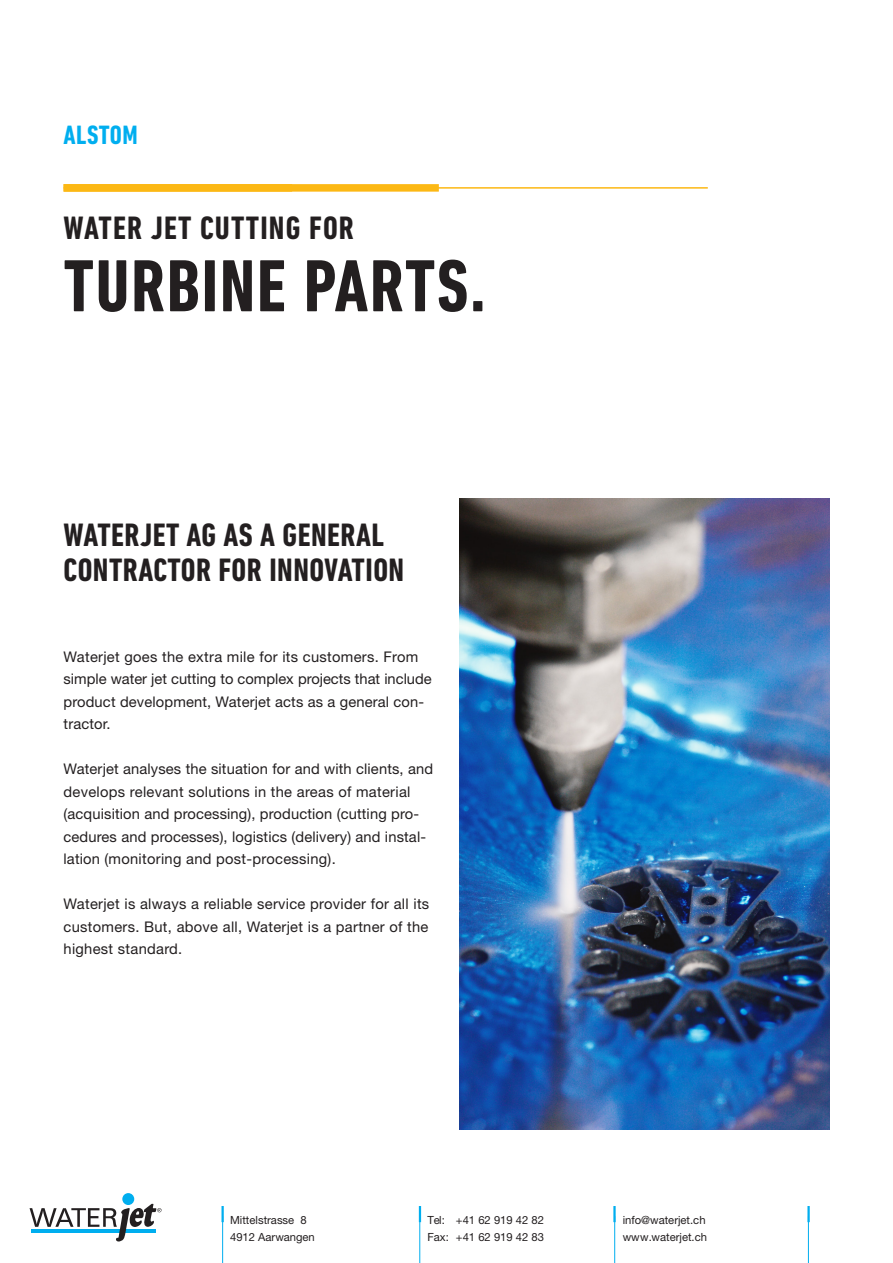
<style>
.page{position:relative;width:893px;height:1263px;background:#fff}
.page>*{position:absolute;margin:0;border:0;box-sizing:border-box;transform-origin:0 0}
.t1{font:700 condensed 75px "DIN Next LT Pro";letter-spacing:.02em;color:#231f20}
.t2{font:700 condensed 33px/34.5px "DIN Next LT Pro";letter-spacing:.015em;color:#231f20}
.t3{font:700 condensed 33px "DIN Next LT Pro";letter-spacing:.035em;color:#231f20}
.t4{font:700 condensed 27px "DIN Next LT Pro";letter-spacing:.02em;color:#00aeef}
.t5{font:14.7px/22.5px "Helvetica Neue LT Pro";letter-spacing:.01em;color:#231f20}
.t6{font:11.25px/16.5px "Helvetica Neue LT Pro";color:#231f20}
</style>
<div class="page">
<hr style="left:221px;top:1206px;width:3px;height:16px;background:#00aeef">
<hr style="left:222px;top:1216px;width:1px;height:47px;background:#00aeef">
<svg style="left:419px;top:1206px;width:2px;height:16px"></svg>
<hr style="left:419px;top:1216px;width:1px;height:47px;background:#00aeef">
<hr style="left:613px;top:1206px;width:3px;height:16px;background:#00aeef">
<hr style="left:614px;top:1216px;width:1px;height:47px;background:#00aeef">
<hr style="left:807px;top:1206px;width:3px;height:16px;background:#00aeef">
<hr style="left:808px;top:1216px;width:1px;height:47px;background:#00aeef">
<div style="left:122px;top:1193px;width:12px;height:12px;background:#00aeef;border-radius:50%"></div>
<svg style="left:30px;top:1204px;width:132px;height:37px"></svg>
<hr style="left:64px;top:187px;width:644px;height:2px;background:#fcb814">
<div style="left:64px;top:184px;width:375px;height:8px;background:#fcb814"></div>
<img style="left:459px;top:499px;width:371px;height:630px">
<h3 class="t4" style="left:64px;top:120px;width:76px">ALSTOM</h3>
<h2 class="t3" style="left:64px;top:209px;width:292px">WATER JET CUTTING FOR</h2>
<h1 class="t1" style="left:64px;top:243px;width:424px">TURBINE PARTS.</h1>
<h2 class="t2" style="left:64px;top:518px;width:342px">WATERJET AG AS A GENERAL<br>CONTRACTOR FOR INNOVATION</h2>
<p class="t5" style="left:64px;top:645px;width:370px">Waterjet goes the extra mile for its customers. From simple water jet cutting to complex projects that include product development, Waterjet acts as a general con&shy;tractor.</p>
<p class="t5" style="left:64px;top:757px;width:371px">Waterjet analyses the situation for and with clients, and develops relevant solutions in the areas of material (acquisition and processing), production (cutting pro&shy;cedures and processes), logistics (delivery) and instal&shy;lation (monitoring and post-processing).</p>
<p class="t5" style="left:64px;top:892px;width:367px;text-align:justify">Waterjet is always a reliable service provider for all its customers. But, above all, Waterjet is a partner of the highest standard.</p>
<p class="t6" style="left:230px;top:1212px;width:86px">Mittelstrasse 8<br>4912 Aarwangen</p>
<p class="t6" style="left:623px;top:1212px;width:86px">info@waterjet.ch www.waterjet.ch</p>
<p class="t6" style="left:427px;top:1212px;width:118px">Tel: +41 62 919 42 82<br>Fax: +41 62 919 42 83</p>
</div>
